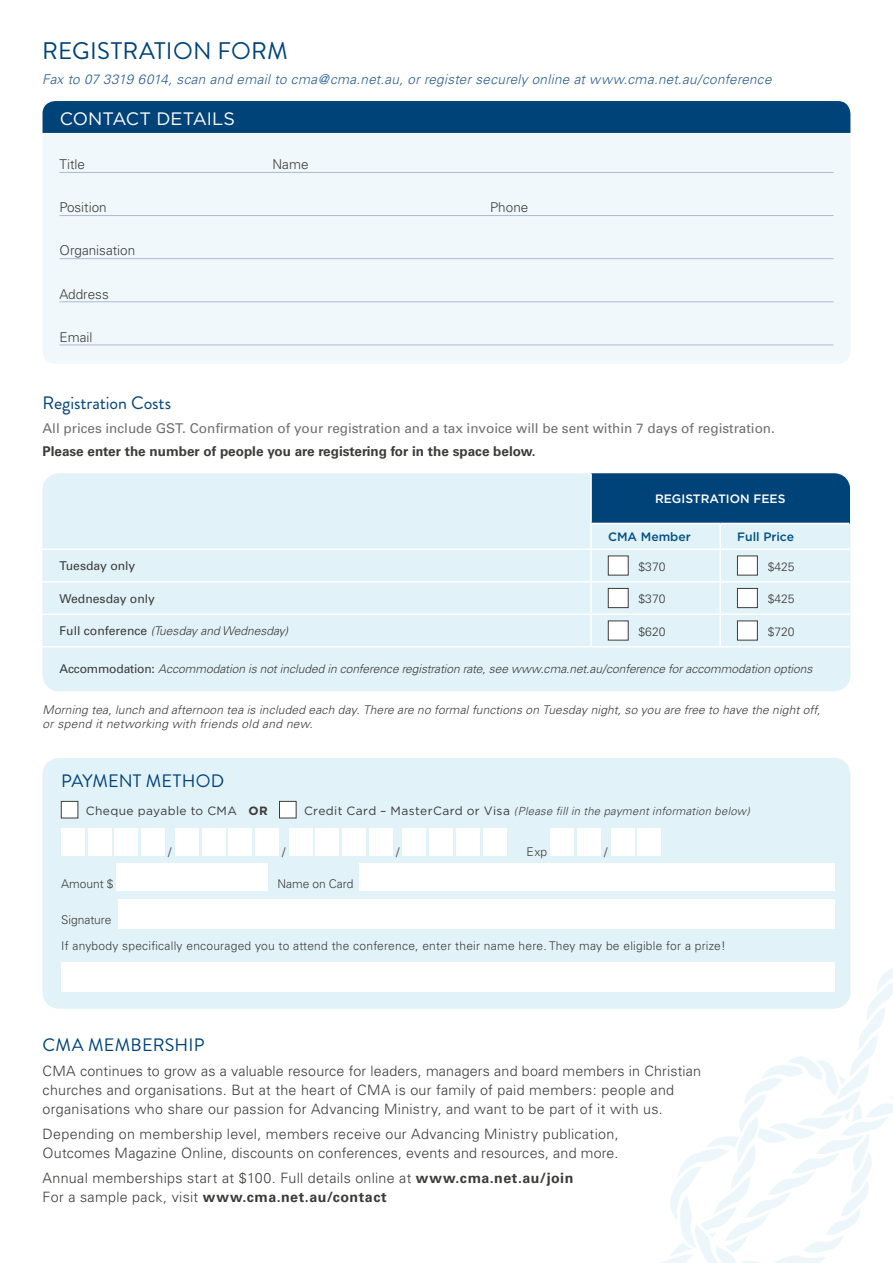
<style>
.page{position:relative;width:893px;height:1263px;background:#fff}
.page>*{position:absolute;margin:0;border:0;box-sizing:border-box;transform-origin:0 0}
.t1{font:24px "Brandon Grotesque";letter-spacing:.01em;color:#004379}
.t2{font:18px "Brandon Grotesque";color:#004379}
.t3{font:18px "Gotham";color:#fff}
.t4{font:300 14.25px/18.8px "Univers";letter-spacing:.02em;color:#3c3c3b}
.t5{font:13.5px "Univers";color:#706f6f}
.t6{font:italic 300 13.5px "Univers";letter-spacing:.025em;color:#285d91}
.t7{font:700 13.5px "Univers";color:#3c3c3b}
.t8{font:300 13.5px "Univers";color:#3c3c3b}
.t9{font:12.15px "Univers";color:#3c3c3b}
.t10{font:300 12.15px "Univers";color:#3c3c3b}
.t11{font:500 12.15px "Gotham";color:#005085}
.t12{font:500 12.15px "Gotham";color:#fff}
.t13{font:italic 300 12px/14.4px "Univers";color:#3c3c3b}
.t14{font:300 12px/26.2px "Univers";letter-spacing:.02em;color:#3c3c3b}
.t15{font:12px "Gotham";letter-spacing:.035em;color:#3c3c3b}
.t16{font:300 12px "Univers";color:#3c3c3b}
.t17{font:italic 300 11.25px "Univers";letter-spacing:.025em;color:#3c3c3b}
.s1{font-weight:400;font-style:normal;font-size:12.15px}
.s2{font-weight:400;font-style:normal}
.s3{font-weight:700}
.s4{font-family:"Gotham";font-weight:400;font-style:normal;font-size:12px}
</style>
<div class="page">
<svg style="left:660px;top:960px;width:233px;height:303px"></svg>
<div style="left:43px;top:134px;width:807px;height:230px;background:#f0f8fc"></div>
<hr style="left:60px;top:172px;width:773px;height:1px;background:#adb9d5">
<hr style="left:60px;top:215px;width:773px;height:1px;background:#adb9d5">
<hr style="left:60px;top:258px;width:773px;height:1px;background:#adb9d5">
<hr style="left:60px;top:301px;width:773px;height:1px;background:#adb9d5">
<hr style="left:60px;top:345px;width:773px;height:1px;background:#adb9d5">
<div style="left:43px;top:101px;width:807px;height:32px;background:#004379"></div>
<div style="left:43px;top:758px;width:807px;height:251px;background:#e2f2f9;border-radius:17px"></div>
<div style="left:61px;top:801px;width:17px;height:17px;background:#fff;border:1px solid #3c3c3b"></div>
<div style="left:279px;top:801px;width:17px;height:17px;background:#fff;border:1px solid #3c3c3b"></div>
<div style="left:61px;top:828px;width:24px;height:28px;background:#fff"></div>
<div style="left:88px;top:828px;width:23px;height:28px;background:#fff"></div>
<div style="left:115px;top:828px;width:23px;height:28px;background:#fff"></div>
<div style="left:141px;top:828px;width:24px;height:28px;background:#fff"></div>
<div style="left:175px;top:828px;width:23px;height:28px;background:#fff"></div>
<div style="left:202px;top:828px;width:23px;height:28px;background:#fff"></div>
<div style="left:229px;top:828px;width:23px;height:28px;background:#fff"></div>
<div style="left:255px;top:828px;width:24px;height:28px;background:#fff"></div>
<div style="left:289px;top:828px;width:23px;height:28px;background:#fff"></div>
<div style="left:316px;top:828px;width:23px;height:28px;background:#fff"></div>
<div style="left:342px;top:828px;width:24px;height:28px;background:#fff"></div>
<div style="left:369px;top:828px;width:24px;height:28px;background:#fff"></div>
<div style="left:403px;top:828px;width:23px;height:28px;background:#fff"></div>
<div style="left:429px;top:828px;width:24px;height:28px;background:#fff"></div>
<div style="left:456px;top:828px;width:24px;height:28px;background:#fff"></div>
<div style="left:483px;top:828px;width:24px;height:28px;background:#fff"></div>
<div style="left:551px;top:828px;width:23px;height:28px;background:#fff"></div>
<div style="left:577px;top:828px;width:24px;height:28px;background:#fff"></div>
<div style="left:611px;top:828px;width:23px;height:28px;background:#fff"></div>
<div style="left:638px;top:828px;width:23px;height:28px;background:#fff"></div>
<div style="left:117px;top:863px;width:151px;height:28px;background:#fff"></div>
<div style="left:360px;top:863px;width:475px;height:28px;background:#fff"></div>
<div style="left:118px;top:899px;width:717px;height:30px;background:#fff"></div>
<div style="left:61px;top:962px;width:774px;height:30px;background:#fff"></div>
<div style="left:43px;top:473px;width:807px;height:218px;background:#e2f2f9;border-radius:17px"></div>
<div style="left:591px;top:473px;width:258px;height:50px;background:#004379"></div>
<hr style="left:590px;top:473px;width:2px;height:50px;background:#fff">
<hr style="left:590px;top:523px;width:130px;height:1px;background:#fff">
<hr style="left:590px;top:524px;width:2px;height:24px;background:#fff">
<hr style="left:720px;top:523px;width:129px;height:1px;background:#fff">
<hr style="left:719px;top:524px;width:2px;height:24px;background:#fff">
<hr style="left:43px;top:548px;width:548px;height:2px;background:#fff">
<hr style="left:591px;top:548px;width:129px;height:2px;background:#fff">
<hr style="left:590px;top:550px;width:2px;height:31px;background:#fff">
<hr style="left:720px;top:548px;width:129px;height:2px;background:#fff">
<hr style="left:719px;top:550px;width:2px;height:31px;background:#fff">
<hr style="left:43px;top:581px;width:548px;height:1px;background:#fff">
<hr style="left:591px;top:581px;width:129px;height:1px;background:#fff">
<hr style="left:590px;top:582px;width:2px;height:31px;background:#fff">
<hr style="left:720px;top:581px;width:129px;height:1px;background:#fff">
<hr style="left:719px;top:582px;width:2px;height:31px;background:#fff">
<hr style="left:43px;top:613px;width:548px;height:2px;background:#fff">
<hr style="left:591px;top:613px;width:129px;height:2px;background:#fff">
<hr style="left:590px;top:615px;width:2px;height:31px;background:#fff">
<hr style="left:720px;top:613px;width:129px;height:2px;background:#fff">
<hr style="left:719px;top:615px;width:2px;height:31px;background:#fff">
<hr style="left:43px;top:646px;width:548px;height:1px;background:#fff">
<hr style="left:591px;top:646px;width:129px;height:1px;background:#fff">
<hr style="left:720px;top:646px;width:129px;height:1px;background:#fff">
<div style="left:608px;top:556px;width:20px;height:19px;background:#fff"></div>
<div style="left:737px;top:556px;width:21px;height:19px;background:#fff;border:1px solid #3c3c3b"></div>
<div style="left:608px;top:588px;width:20px;height:20px;background:#fff;border:1px solid #3c3c3b"></div>
<div style="left:737px;top:588px;width:21px;height:20px;background:#fff;border:1px solid #3c3c3b"></div>
<div style="left:608px;top:621px;width:20px;height:19px;background:#fff"></div>
<div style="left:737px;top:621px;width:21px;height:19px;background:#fff;border:1px solid #3c3c3b"></div>
<h1 class="t1" style="left:42px;top:35px;width:247px">REGISTRATION FORM</h1>
<p class="t6" style="left:42px;top:71px;width:731px">Fax to 07 3319 6014, scan and email to cma@cma.net.au, or register securely online at www.cma.net.au/conference</p>
<p class="t3" style="left:60px;top:108px;width:177px">CONTACT DETAILS</p>
<p class="t8" style="left:60px;top:156px;width:27px">Title</p>
<p class="t8" style="left:273px;top:156px;width:38px">Name</p>
<p class="t8" style="left:60px;top:199px;width:49px">Position</p>
<p class="t8" style="left:490px;top:199px;width:40px">Phone</p>
<p class="t8" style="left:60px;top:242px;width:77px">Organisation</p>
<p class="t8" style="left:60px;top:286px;width:51px">Address</p>
<p class="t8" style="left:60px;top:329px;width:34px">Email</p>
<p class="t2" style="left:43px;top:390px;width:130px">Registration Costs</p>
<p class="t5" style="left:43px;top:421px;width:734px">All prices include GST. Confirmation of your registration and a tax invoice will be sent within 7 days of registration.</p>
<p class="t7" style="left:43px;top:444px;width:494px">Please enter the number of people you are registering for in the space below.</p>
<p class="t12" style="left:655px;top:492px;width:132px">REGISTRATION FEES</p>
<p class="t11" style="left:608px;top:530px;width:84px">CMA Member</p>
<p class="t11" style="left:737px;top:530px;width:58px">Full Price</p>
<p class="t9" style="left:60px;top:559px;width:77px">Tuesday only</p>
<p class="t10" style="left:638px;top:559px;width:29px">$370</p>
<p class="t10" style="left:768px;top:559px;width:29px">$425</p>
<p class="t9" style="left:60px;top:591px;width:97px">Wednesday only</p>
<p class="t10" style="left:638px;top:592px;width:29px">$370</p>
<p class="t10" style="left:768px;top:592px;width:29px">$425</p>
<p class="t13" style="left:60px;top:624px;width:230px"><span class="s1">Full conference</span> (Tuesday and Wednesday)</p>
<p class="t10" style="left:638px;top:624px;width:29px">$620</p>
<p class="t10" style="left:768px;top:624px;width:29px">$720</p>
<p class="t13" style="left:60px;top:661px;width:754px"><span class="s2">Accommodation:</span> Accommodation is not included in conference registration rate, see www.cma.net.au/conference for accommodation options</p>
<p class="t13" style="left:43px;top:702px;width:780px">Morning tea, lunch and afternoon tea is included each day. There are no formal functions on Tuesday night, so you are free to have the night off, or spend it networking with friends old and new.</p>
<p class="t2" style="left:61px;top:769px;width:165px">PAYMENT METHOD</p>
<p class="t15" style="left:86px;top:804px;width:183px">Cheque payable to CMA <span class="s3">OR</span></p>
<p class="t17" style="left:304px;top:804px;width:447px"><span class="s4">Credit Card – MasterCard or Visa</span> (Please fill in the payment information below)</p>
<p class="t14" style="left:168px;top:838px;width:5px">/</p>
<p class="t14" style="left:282px;top:838px;width:5px">/</p>
<p class="t14" style="left:396px;top:838px;width:5px">/</p>
<p class="t14" style="left:527px;top:838px;width:22px">Exp</p>
<p class="t14" style="left:604px;top:838px;width:5px">/</p>
<p class="t14" style="left:61px;top:870px;width:54px">Amount $</p>
<p class="t16" style="left:277px;top:876px;width:78px">Name on Card</p>
<p class="t14" style="left:61px;top:907px;width:666px">Signature<br>If anybody specifically encouraged you to attend the conference, enter their name here. They may be eligible for a prize!</p>
<p class="t2" style="left:43px;top:1032px;width:163px">CMA MEMBERSHIP</p>
<p class="t4" style="left:43px;top:1062px;width:660px">CMA continues to grow as a valuable resource for leaders, managers and board members in Christian churches and organisations. But at the heart of CMA is our family of paid members: people and organisations who share our passion for Advancing Ministry, and want to be part of it with us.</p>
<p class="t4" style="left:43px;top:1124px;width:578px">Depending on membership level, members receive our Advancing Ministry publication,<br>Outcomes Magazine Online, discounts on conferences, events and resources, and more.</p>
<p class="t4" style="left:43px;top:1168px;width:532px">Annual memberships start at $100. Full details online at <span class="s3">www.cma.net.au/join<br></span>For a sample pack, visit <span class="s3">www.cma.net.au/contact</span></p>
</div>
